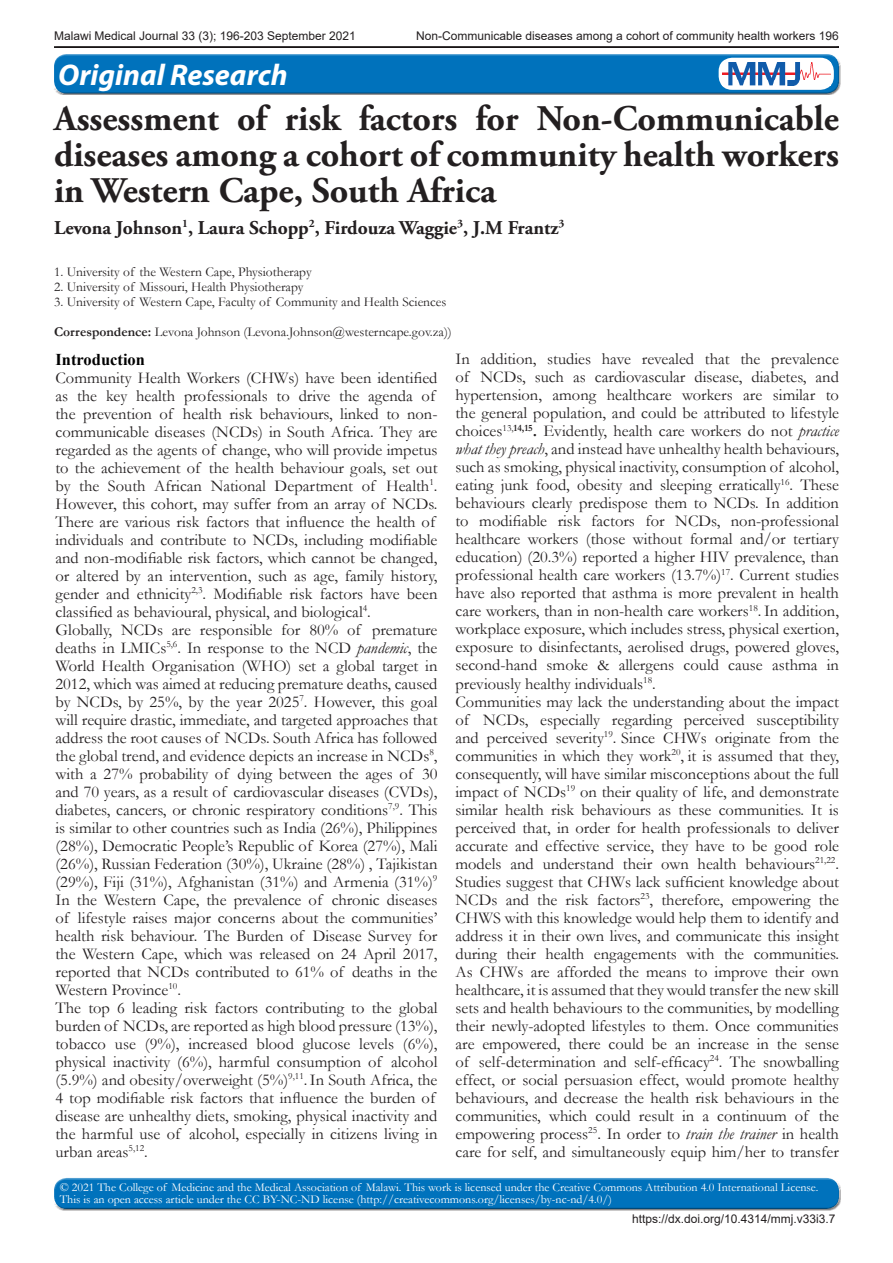
<style>
.page{position:relative;width:893px;height:1263px;background:#fff}
.page>*{position:absolute;margin:0;border:0;box-sizing:border-box;transform-origin:0 0}
.t1{font:700 36px/36px "Adobe Garamond Pro";color:#231f20;text-align:justify}
.t2{font:italic 700 30px "Myriad Pro";color:#fff}
.MMJ_Author_Name{font:700 19.5px "Adobe Garamond Pro";color:#231f20}
.No_Spacing{font:16.5px/18px "Garamond";color:#231f20;text-align:justify}
.No_Spacing-2{font:700 16.5px "Times New Roman";color:#000}
.MMJ_Author_Instituti{font:13.5px "Garamond";color:#231f20}
.t3{font:12px/12px "Garamond";color:#fff}
.MMJ_Article_heading{font:12px "Arial";color:#231f20}
.s1{font-weight:700}
.s2{font-style:italic}
</style>
<div class="page">
<div style="left:51px;top:43px;width:792px;height:6px;background:#231f20;opacity:.75"></div>
<div style="left:52px;top:1176px;width:789px;height:30px;background:#fff;opacity:.75"></div>
<div style="left:52px;top:1181px;width:789px;height:29px;background:#0072bc"></div>
<div style="left:52px;top:52px;width:789px;height:39px;background:#fff;opacity:.75"></div>
<div style="left:52px;top:58px;width:789px;height:37px;background:#231f20;opacity:.75"></div>
<div style="left:719px;top:58px;width:115px;height:32px;background:#fff;border-radius:13px"></div>
<img style="left:722px;top:62px;width:108px;height:23px">
<p class="MMJ_Article_heading" style="left:54px;top:28px;width:303px">Malawi Medical Journal 33 (3); 196-203 September 2021</p>
<p class="MMJ_Article_heading" style="left:416px;top:28px;width:424px">Non-Communicable diseases among a cohort of community health workers 196</p>
<h2 class="t2" style="left:58px;top:55px;width:231px">Original Research</h2>
<p class="t1" style="left:54px;top:102px;width:786px">Assessment of risk factors for Non-Communicable diseases among a cohort of community health workers in Western Cape, South Africa</p>
<p class="MMJ_Author_Name" style="left:54px;top:216px;width:512px">Levona Johnson<sup>1</sup>, Laura Schopp<sup>2</sup>, Firdouza Waggie<sup>3</sup>, J.M Frantz<sup>3</sup></p>
<p class="MMJ_Author_Instituti" style="left:54px;top:263px;width:259px">1. University of the Western Cape, Physiotherapy</p>
<p class="MMJ_Author_Instituti" style="left:54px;top:278px;width:251px">2. University of Missouri, Health Physiotherapy</p>
<p class="MMJ_Author_Instituti" style="left:54px;top:293px;width:394px">3. University of Western Cape, Faculty of Community and Health Sciences</p>
<p class="MMJ_Author_Instituti" style="left:54px;top:323px;width:399px"><span class="s1">Correspondence:</span> Levona Johnson (Levona.Johnson@westerncape.gov.za))</p>
<p class="No_Spacing-2" style="left:56px;top:347px;width:91px">Introduction</p>
<p class="No_Spacing" style="left:56px;top:368px;width:383px;text-align:left">Community Health Workers (CHWs) have been identified as the key health professionals to drive the agenda of the prevention of health risk behaviours, linked to non&shy;communicable diseases (NCDs) in South Africa. They are regarded as the agents of change, who will provide impetus to the achievement of the health behaviour goals, set out by the South African National Department of Health<sup>1</sup>.<br>However, this cohort, may suffer from an array of NCDs.<br>There are various risk factors that influence the health of individuals and contribute to NCDs, including modifiable and non-modifiable risk factors, which cannot be changed, or altered by an intervention, such as age, family history, gender and ethnicity<sup>2,3</sup>. Modifiable risk factors have been classified as behavioural, physical, and biological<sup>4</sup>.</p>
<p class="No_Spacing" style="left:56px;top:620px;width:383px">Globally, NCDs are responsible for 80% of premature deaths in LMICs<sup>5,6</sup>. In response to the NCD <span class="s2">pandemic</span>, the World Health Organisation (WHO) set a global target in 2012, which was aimed at reducing premature deaths, caused by NCDs, by 25%, by the year 2025<sup>7</sup>. However, this goal will require drastic, immediate, and targeted approaches that address the root causes of NCDs. South Africa has followed the global trend, and evidence depicts an increase in NCDs<sup>8</sup>, with a 27% probability of dying between the ages of 30 and 70 years, as a result of cardiovascular diseases (CVDs), diabetes, cancers, or chronic respiratory conditions<sup>7,9</sup>. This is similar to other countries such as India (26%), Philippines (28%), Democratic People’s Republic of Korea (27%), Mali (26%), Russian Federation (30%), Ukraine (28%) , Tajikistan (29%), Fiji (31%), Afghanistan (31%) and Armenia (31%)<sup>9<br></sup>In the Western Cape, the prevalence of chronic diseases of lifestyle raises major concerns about the communities’ health risk behaviour. The Burden of Disease Survey for the Western Cape, which was released on 24 April 2017, reported that NCDs contributed to 61% of deaths in the Western Province<sup>10</sup>.</p>
<p class="No_Spacing" style="left:56px;top:998px;width:383px;text-align:left">The top 6 leading risk factors contributing to the global burden of NCDs, are reported as high blood pressure (13%), tobacco use (9%), increased blood glucose levels (6%), physical inactivity (6%), harmful consumption of alcohol (5.9%) and obesity/overweight (5%)<sup>9,11</sup>.In South Africa, the 4 top modifiable risk factors that influence the burden of disease are unhealthy diets, smoking, physical inactivity and the harmful use of alcohol, especially in citizens living in urban areas<sup>5,12</sup>.</p>
<p class="No_Spacing" style="left:455px;top:350px;width:385px">In addition, studies have revealed that the prevalence of NCDs, such as cardiovascular disease, diabetes, and hypertension, among healthcare workers are similar to the general population, and could be attributed to lifestyle choices<sup>13,</sup><sup>14,15</sup><span class="s1">.</span> Evidently, health care workers do not <span class="s2">practice what they preach</span>, and instead have unhealthy health behaviours, such as smoking, physical inactivity, consumption of alcohol, eating junk food, obesity and sleeping erratically<sup>16</sup>. These behaviours clearly predispose them to NCDs. In addition to modifiable risk factors for NCDs, non-professional healthcare workers (those without formal and/or tertiary education) (20.3%) reported a higher HIV prevalence, than professional health care workers (13.7%)<sup>17</sup>. Current studies have also reported that asthma is more prevalent in health care workers, than in non-health care workers<sup>18</sup>. In addition, workplace exposure, which includes stress, physical exertion, exposure to disinfectants, aerolised drugs, powered gloves, second-hand smoke &amp; allergens could cause asthma in previously healthy individuals<sup>18</sup>.</p>
<p class="No_Spacing" style="left:455px;top:692px;width:385px">Communities may lack the understanding about the impact of NCDs, especially regarding perceived susceptibility and perceived severity<sup>19</sup>. Since CHWs originate from the communities in which they work<sup>20</sup>, it is assumed that they, consequently, will have similar misconceptions about the full impact of NCDs<sup>19</sup> on their quality of life, and demonstrate similar health risk behaviours as these communities. It is perceived that, in order for health professionals to deliver accurate and effective service, they have to be good role models and understand their own health behaviours<sup>21,22</sup>.<br>Studies suggest that CHWs lack sufficient knowledge about NCDs and the risk factors<sup>23</sup>, therefore, empowering the CHWS with this knowledge would help them to identify and address it in their own lives, and communicate this insight during their health engagements with the communities.<br>As CHWs are afforded the means to improve their own healthcare, it is assumed that they would transfer the new skill sets and health behaviours to the communities, by modelling their newly-adopted lifestyles to them. Once communities are empowered, there could be an increase in the sense of self-determination and self-efficacy<sup>24</sup>. The snowballing effect, or social persuasion effect, would promote healthy behaviours, and decrease the health risk behaviours in the communities, which could result in a continuum of the empowering process<sup>25</sup>. In order to <span class="s2">train the trainer</span> in health care for self, and simultaneously equip him/her to transfer</p>
<p class="t3" style="left:60px;top:1181px;width:760px">© 2021 The College of Medicine and the Medical Association of Malawi. This work is licensed under the Creative Commons Attribution 4.0 International License.<br>This is an open access article under the CC BY-NC-ND license (http://creativecommons.org/licenses/by-nc-nd/4.0/)</p>
<p class="MMJ_Article_heading" style="left:632px;top:1210px;width:205px">https://dx.doi.org/10.4314/mmj.v33i3.7</p>
</div>
